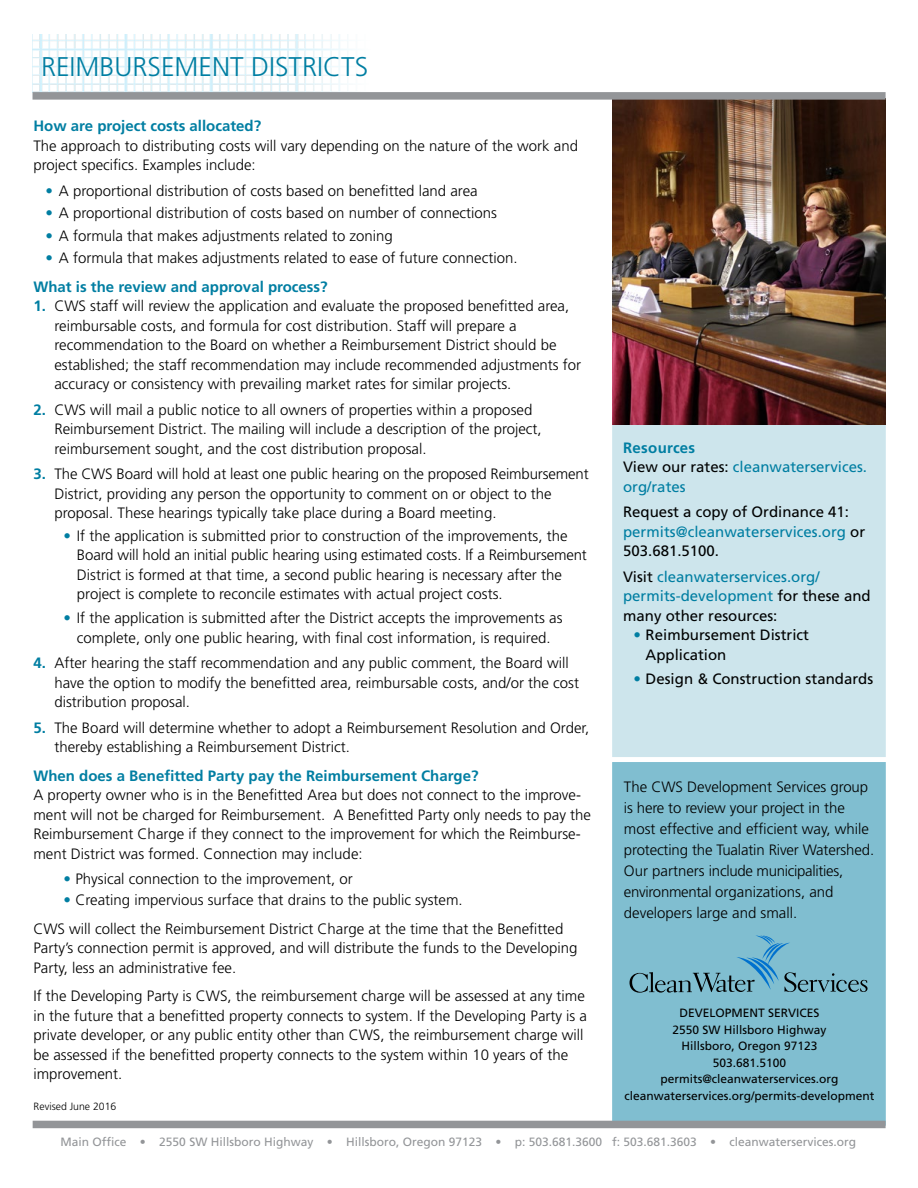
<style>
.page{position:relative;width:918px;height:1188px;background:#fff}
.page>*{position:absolute;margin:0;border:0;box-sizing:border-box;transform-origin:0 0}
.t1{font:300 27px "Frutiger";color:#007ea2}
.t2{font:300 15px/19.5px "Frutiger";color:#000101}
.t3{font:300 15px/21px "Frutiger";color:#000}
.t4{font:15px/19.5px "Frutiger";color:#000101}
.t5{font:15px/19.5px "Frutiger";color:#007ea2}
.t6{font:700 15px "Frutiger";color:#007ea2}
.t7{font:12px/16.5px "Frutiger";color:#000;text-align:center}
.t8{font:12px "Frutiger";color:#939598}
.t9{font:300 10.5px "Frutiger";color:#000}
.s1{color:#007ea2}
.s2{font-weight:700;color:#007ea2}
.s3{font-weight:700}
.s4{color:#000101}
</style>
<div class="page">
<div style="left:612px;top:762px;width:274px;height:364px;background:#80bed0"></div>
<svg style="left:630px;top:935px;width:238px;height:58px"></svg>
<div style="left:612px;top:392px;width:274px;height:365px;background:#cde5ec"></div>
<img style="left:33px;top:35px;width:319px;height:57px">
<div style="left:33px;top:1121px;width:853px;height:7px;background:#939598"></div>
<img style="left:612px;top:100px;width:273px;height:324px">
<div style="left:33px;top:92px;width:853px;height:8px;background:#939598"></div>
<h1 class="t1" style="left:41px;top:51px;width:329px">REIMBURSEMENT DISTRICTS</h1>
<p class="t6" style="left:33px;top:117px;width:229px">How are project costs allocated?</p>
<p class="t2" style="left:33px;top:136px;width:546px">The approach to distributing costs will vary depending on the nature of the work and project specifics. Examples include:</p>
<p class="t2" style="left:45px;top:181px;width:434px"><span class="s1">•</span> A proportional distribution of costs based on benefitted land area</p>
<p class="t2" style="left:45px;top:203px;width:453px"><span class="s1">•</span> A proportional distribution of costs based on number of connections</p>
<p class="t2" style="left:45px;top:226px;width:349px"><span class="s1">•</span> A formula that makes adjustments related to zoning</p>
<p class="t2" style="left:33px;top:244px;width:486px;line-height:28.5px;text-indent:12px"><span class="s1">•</span> A formula that makes adjustments related to ease of future connection.<br><span class="s2">What is the review and approval process?</span></p>
<p class="t2" style="left:54px;top:296px;width:528px;text-indent:-21px"><span class="s2">1.</span> CWS staff will review the application and evaluate the proposed benefitted area, reimbursable costs, and formula for cost distribution. Staff will prepare a recommendation to the Board on whether a Reimbursement District should be established; the staff recommendation may include recommended adjustments for accuracy or consistency with prevailing market rates for similar projects.</p>
<p class="t2" style="left:54px;top:400px;width:489px;text-indent:-21px"><span class="s2">2.</span> CWS will mail a public notice to all owners of properties within a proposed<br>Reimbursement District. The mailing will include a description of the project, reimbursement sought, and the cost distribution proposal.</p>
<p class="t2" style="left:54px;top:464px;width:536px;text-indent:-21px"><span class="s2">3.</span> The CWS Board will hold at least one public hearing on the proposed Reimbursement<br>District, providing any person the opportunity to comment on or object to the proposal. These hearings typically take place during a Board meeting.</p>
<p class="t2" style="left:77px;top:526px;width:512px;text-indent:-14px"><span class="s1">•</span> If the application is submitted prior to construction of the improvements, the Board will hold an initial public hearing using estimated costs. If a Reimbursement District is formed at that time, a second public hearing is necessary after the project is complete to reconcile estimates with actual project costs.</p>
<p class="t2" style="left:63px;top:608px;width:501px;text-align:center"><span class="s1">•</span> If the application is submitted after the District accepts the improvements as complete, only one public hearing, with final cost information, is required.</p>
<p class="t2" style="left:54px;top:653px;width:526px;text-indent:-21px"><span class="s2">4.</span> After hearing the staff recommendation and any public comment, the Board will have the option to modify the benefitted area, reimbursable costs, and/or the cost distribution proposal.</p>
<p class="t2" style="left:54px;top:718px;width:536px;text-indent:-21px"><span class="s2">5.</span> The Board will determine whether to adopt a Reimbursement Resolution and Order, thereby establishing a Reimbursement District.</p>
<p class="t6" style="left:33px;top:767px;width:447px">When does a Benefitted Party pay the Reimbursement Charge?</p>
<p class="t2" style="left:33px;top:785px;width:559px">A property owner who is in the Benefitted Area but does not connect to the improve&shy;ment will not be charged for Reimbursement. A Benefitted Party only needs to pay the Reimbursement Charge if they connect to the improvement for which the Reimburse&shy;ment District was formed. Connection may include:</p>
<p class="t2" style="left:63px;top:869px;width:291px"><span class="s1">•</span> Physical connection to the improvement, or</p>
<p class="t2" style="left:33px;top:886px;width:532px;line-height:28.5px;text-indent:30px"><span class="s1">•</span> Creating impervious surface that drains to the public system.<br>CWS will collect the Reimbursement District Charge at the time that the Benefitted</p>
<p class="t2" style="left:33px;top:938px;width:545px">Party’s connection permit is approved, and will distribute the funds to the Developing<br>Party, less an administrative fee.</p>
<p class="t2" style="left:33px;top:986px;width:555px">If the Developing Party is CWS, the reimbursement charge will be assessed at any time in the future that a benefitted property connects to system. If the Developing Party is a private developer, or any public entity other than CWS, the reimbursement charge will be assessed if the benefitted property connects to the system within 10 years of the improvement.</p>
<p class="t9" style="left:34px;top:1101px;width:84px">Revised June 2016</p>
<p class="t5" style="left:623px;top:438px;width:245px"><span class="s3">Resources<br></span><span class="s4">View our rates:</span> cleanwaterservices. org/rates</p>
<p class="t4" style="left:623px;top:502px;width:244px">Request a copy of Ordinance 41: <span class="s1">permits@cleanwaterservices.org</span> or<br>503.681.5100.</p>
<p class="t5" style="left:623px;top:567px;width:249px"><span class="s4">Visit</span> cleanwaterservices.org/ permits-development <span class="s4">for these and many other resources:</span></p>
<p class="t4" style="left:646px;top:625px;width:165px;text-indent:-12px"><span class="s1">•</span> Reimbursement District<br>Application</p>
<p class="t4" style="left:634px;top:669px;width:241px"><span class="s1">•</span> Design &amp; Construction standards</p>
<p class="t3" style="left:624px;top:776px;width:252px">The CWS Development Services group is here to review your project in the most effective and efficient way, while protecting the Tualatin River Watershed.<br>Our partners include municipalities, environmental organizations, and developers large and small.</p>
<p class="t7" style="left:624px;top:1005px;width:252px">DEVELOPMENT SERVICES<br>2550 SW Hillsboro Highway<br>Hillsboro, Oregon 97123<br>503.681.5100 permits@cleanwaterservices.org cleanwaterservices.org/permits-development</p>
<p class="t8" style="left:61px;top:1135px;width:797px">Main Office • 2550 SW Hillsboro Highway • Hillsboro, Oregon 97123 • p: 503.681.3600 f: 503.681.3603 • cleanwaterservices.org</p>
</div>
